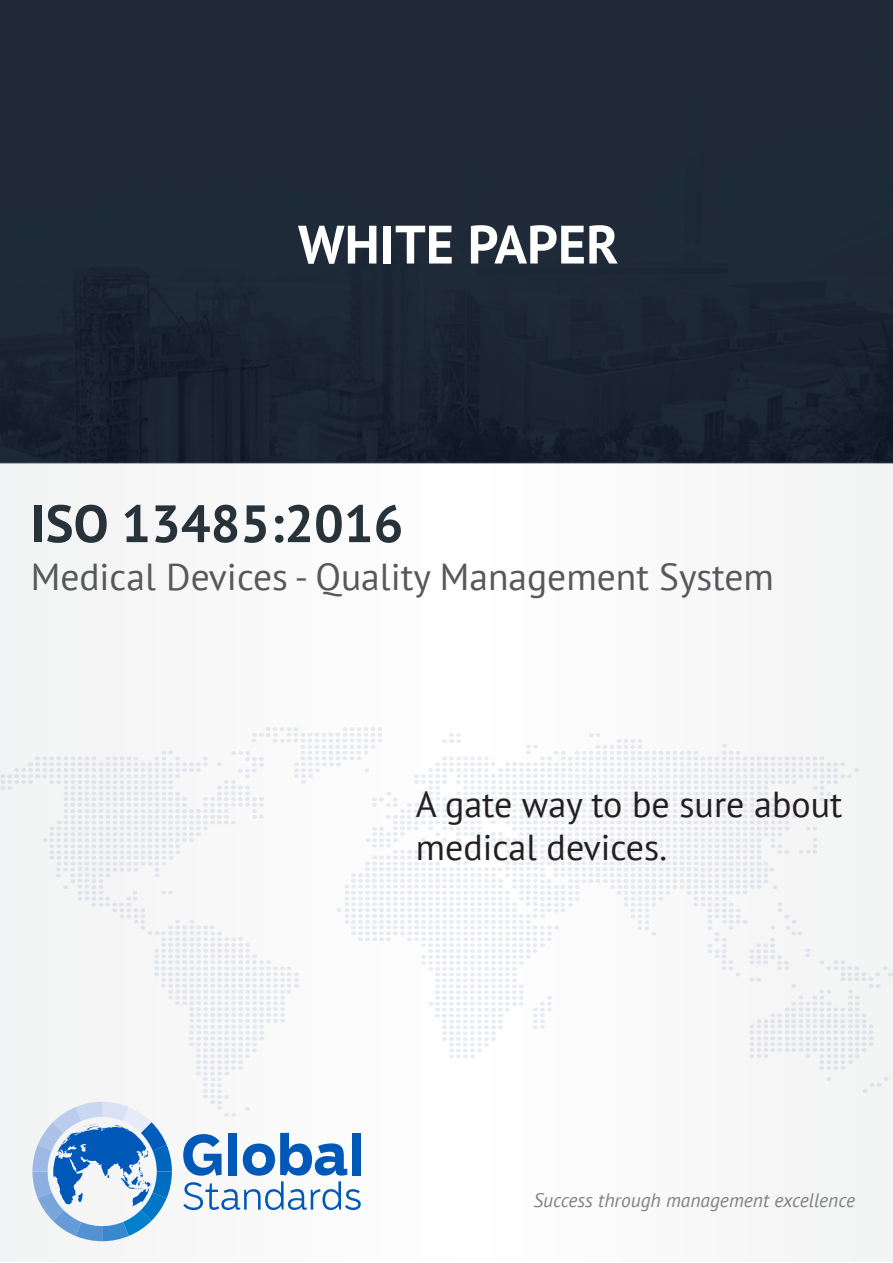
<style>
.page{position:relative;width:893px;height:1263px;background:#fff}
.page>*{position:absolute;margin:0;border:0;box-sizing:border-box;transform-origin:0 0}
.t1{font:700 54px "PT Sans";color:#fff}
.t2{font:700 52.5px "PT Sans";color:#101c24}
.t3{font:37.5px "PT Sans";color:#57585a}
.t4{font:36px/43.2px "PT Sans";color:#231f20}
.t5{font:italic 19.5px "PT Sans";color:#808285}
</style>
<div class="page">
<div style="left:0;top:463px;width:893px;height:799px;background:#f9f9f9"></div>
<img style="left:0;top:727px;width:893px;height:389px">
<svg style="left:183px;top:1133px;width:178px;height:77px"></svg>
<svg style="left:32px;top:1102px;width:140px;height:139px"></svg>
<img style="left:0;top:0;width:893px;height:463px">
<h1 class="t1" style="left:298px;top:209px;width:322px">WHITE PAPER</h1>
<h2 class="t2" style="left:31px;top:489px;width:374px">ISO 13485:2016</h2>
<p class="t3" style="left:31px;top:553px;width:745px">Medical Devices - Quality Management System</p>
<p class="t4" style="left:416px;top:782px;width:428px">A gate way to be sure about medical devices.</p>
<p class="t5" style="left:533px;top:1188px;width:323px">Success through management excellence</p>
</div>
